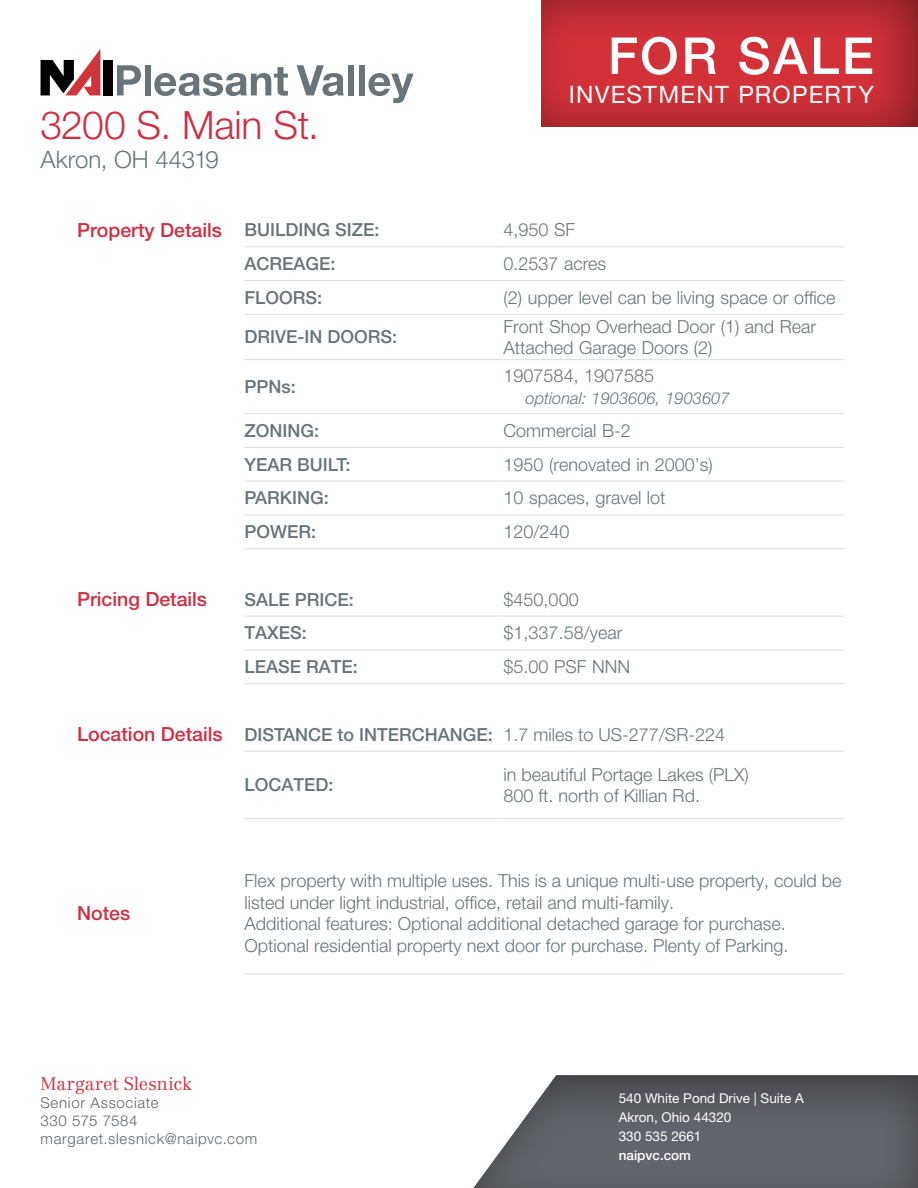
<style>
.page{position:relative;width:918px;height:1188px;background:#fff}
.page>*{position:absolute;margin:0;border:0;box-sizing:border-box;transform-origin:0 0}
.t1{font:500 51px "Helvetica Neue LT Std";letter-spacing:.05em;color:#fff}
.t2{font:300 39px "Helvetica Neue LT Std";letter-spacing:-.005em;color:#cf2f40}
.t3{font:24px "Helvetica Neue LT Std";letter-spacing:.055em;color:#fff}
.t4{font:300 24px "Helvetica Neue LT Std";letter-spacing:-.005em;color:#69747a}
.t5{font:500 19.5px "Helvetica Neue LT Std";color:#cf2f40}
.t6{font:300 18px/21.6px "Helvetica Neue LT Std";color:#69747a}
.t7{font:500 18px "Helvetica Neue LT Std";color:#69747a}
.t8{font:300 18px "Centennial LT Std";letter-spacing:.005em;color:#ce343a}
.t9{font:italic 300 16.5px "Helvetica Neue LT Std";color:#69747a}
.t10{font:300 15px/18px "Helvetica Neue LT Std";letter-spacing:.045em;color:#61646a}
.t11{font:13.5px/19px "Helvetica Neue LT Std";color:#fff}
.t12{font:500 13.5px "Helvetica Neue LT Std";color:#fff}
.s1{font-size:18px;color:#69747a}
.s2{font-weight:500;font-size:19.5px;color:#cf2f40}
.s3{font-weight:500}
</style>
<div class="page">
<div style="left:104px;top:60px;width:9px;height:35px;background:#000"></div>
<svg style="left:41px;top:49px;width:59px;height:46px"></svg>
<svg style="left:117px;top:65px;width:24px;height:30px"></svg>
<div style="left:145px;top:65px;width:6px;height:30px;background:#69747a"></div>
<svg style="left:154px;top:67px;width:134px;height:29px"></svg>
<svg style="left:297px;top:65px;width:47px;height:31px"></svg>
<div style="left:348px;top:65px;width:6px;height:30px;background:#69747a"></div>
<div style="left:359px;top:65px;width:6px;height:30px;background:#69747a"></div>
<svg style="left:368px;top:73px;width:46px;height:30px"></svg>
<div style="left:445px;top:1062px;width:473px;height:126px;background:#000;opacity:.5"></div>
<hr style="left:244px;top:247px;width:260px;height:1px;background:#d9dee2">
<hr style="left:504px;top:247px;width:340px;height:1px;background:#d9dee2">
<hr style="left:244px;top:280px;width:260px;height:1px;background:#d9dee2">
<hr style="left:504px;top:280px;width:340px;height:1px;background:#d9dee2">
<hr style="left:244px;top:314px;width:260px;height:1px;background:#d9dee2">
<hr style="left:504px;top:314px;width:340px;height:1px;background:#d9dee2">
<hr style="left:244px;top:359px;width:260px;height:1px;background:#d9dee2">
<hr style="left:504px;top:359px;width:340px;height:1px;background:#d9dee2">
<hr style="left:244px;top:413px;width:260px;height:1px;background:#d9dee2">
<hr style="left:504px;top:413px;width:340px;height:1px;background:#d9dee2">
<hr style="left:244px;top:447px;width:260px;height:1px;background:#d9dee2">
<hr style="left:504px;top:447px;width:340px;height:1px;background:#d9dee2">
<hr style="left:244px;top:481px;width:260px;height:1px;background:#d9dee2">
<hr style="left:504px;top:481px;width:340px;height:1px;background:#d9dee2">
<hr style="left:244px;top:515px;width:260px;height:1px;background:#d9dee2">
<hr style="left:504px;top:515px;width:340px;height:1px;background:#d9dee2">
<hr style="left:244px;top:548px;width:260px;height:1px;background:#d9dee2">
<hr style="left:504px;top:548px;width:340px;height:1px;background:#d9dee2">
<hr style="left:244px;top:616px;width:260px;height:1px;background:#d9dee2">
<hr style="left:504px;top:616px;width:340px;height:1px;background:#d9dee2">
<hr style="left:244px;top:650px;width:260px;height:1px;background:#d9dee2">
<hr style="left:504px;top:650px;width:340px;height:1px;background:#d9dee2">
<hr style="left:244px;top:683px;width:260px;height:1px;background:#d9dee2">
<hr style="left:504px;top:683px;width:340px;height:1px;background:#d9dee2">
<hr style="left:244px;top:751px;width:260px;height:1px;background:#d9dee2">
<hr style="left:504px;top:751px;width:340px;height:1px;background:#d9dee2">
<hr style="left:244px;top:818px;width:260px;height:1px;background:#d9dee2">
<hr style="left:504px;top:818px;width:340px;height:1px;background:#d9dee2">
<hr style="left:244px;top:974px;width:260px;height:1px;background:#d9dee2">
<hr style="left:504px;top:974px;width:340px;height:1px;background:#d9dee2">
<div style="left:527px;top:0;width:391px;height:130px;background:#000;opacity:.51"></div>
<h2 class="t2" style="left:40px;top:102px;width:280px">3200 S. Main St.</h2>
<h3 class="t4" style="left:40px;top:145px;width:180px">Akron, OH 44319</h3>
<h1 class="t1" style="left:608px;top:25px;width:268px">FOR SALE</h1>
<h3 class="t3" style="left:569px;top:80px;width:307px">INVESTMENT PROPERTY</h3>
<p class="t5" style="left:77px;top:218px;width:304px">Property Details <span class="s1">BUILDING SIZE:</span></p>
<p class="t6" style="left:504px;top:219px;width:73px">4,950 SF</p>
<p class="t7" style="left:244px;top:253px;width:93px">ACREAGE:</p>
<p class="t6" style="left:504px;top:253px;width:104px">0.2537 acres</p>
<p class="t7" style="left:244px;top:287px;width:79px">FLOORS:</p>
<p class="t6" style="left:504px;top:286px;width:333px">(2) upper level can be living space or office</p>
<p class="t7" style="left:244px;top:326px;width:154px">DRIVE-IN DOORS:</p>
<p class="t6" style="left:504px;top:315px;width:314px">Front Shop Overhead Door (1) and Rear<br>Attached Garage Doors (2)</p>
<p class="t7" style="left:244px;top:376px;width:53px">PPNs:</p>
<p class="t6" style="left:504px;top:365px;width:152px">1907584, 1907585</p>
<p class="t9" style="left:526px;top:388px;width:205px">optional: 1903606, 1903607</p>
<p class="t7" style="left:244px;top:420px;width:76px">ZONING:</p>
<p class="t6" style="left:504px;top:419px;width:129px">Commercial B-2</p>
<p class="t7" style="left:244px;top:454px;width:108px">YEAR BUILT:</p>
<p class="t6" style="left:504px;top:453px;width:211px">1950 (renovated in 2000’s)</p>
<p class="t7" style="left:244px;top:487px;width:86px">PARKING:</p>
<p class="t6" style="left:504px;top:487px;width:163px">10 spaces, gravel lot</p>
<p class="t7" style="left:244px;top:521px;width:73px">POWER:</p>
<p class="t6" style="left:504px;top:521px;width:68px">120/240</p>
<p class="t5" style="left:77px;top:588px;width:132px">Pricing Details</p>
<p class="t7" style="left:244px;top:588px;width:111px">SALE PRICE:</p>
<p class="t6" style="left:504px;top:588px;width:77px">$450,000</p>
<p class="t7" style="left:244px;top:622px;width:64px">TAXES:</p>
<p class="t6" style="left:504px;top:622px;width:120px">$1,337.58/year</p>
<p class="t7" style="left:244px;top:656px;width:115px">LEASE RATE:</p>
<p class="t6" style="left:504px;top:656px;width:128px">$5.00 PSF NNN</p>
<p class="t6" style="left:77px;top:723px;width:649px"><span class="s2">Location Details</span> <span class="s3">DISTANCE to INTERCHANGE:</span> 1.7 miles to US-277/SR-224</p>
<p class="t7" style="left:244px;top:774px;width:91px">LOCATED:</p>
<p class="t6" style="left:504px;top:763px;width:247px">in beautiful Portage Lakes (PLX)<br>800 ft. north of Killian Rd.</p>
<p class="t5" style="left:77px;top:902px;width:55px">Notes</p>
<p class="t6" style="left:244px;top:870px;width:599px">Flex property with multiple uses. This is a unique multi-use property, could be listed under light industrial, office, retail and multi-family.<br>Additional features: Optional additional detached garage for purchase.<br>Optional residential property next door for purchase. Plenty of Parking.</p>
<p class="t8" style="left:40px;top:1073px;width:153px">Margaret Slesnick</p>
<p class="t10" style="left:40px;top:1093px;width:218px">Senior Associate<br>330 575 7584 margaret.slesnick@naipvc.com</p>
<p class="t11" style="left:619px;top:1089px;width:187px">540 White Pond Drive | Suite A<br>Akron, Ohio 44320<br>330 535 2661</p>
<p class="t12" style="left:619px;top:1148px;width:74px">naipvc.com</p>
</div>
